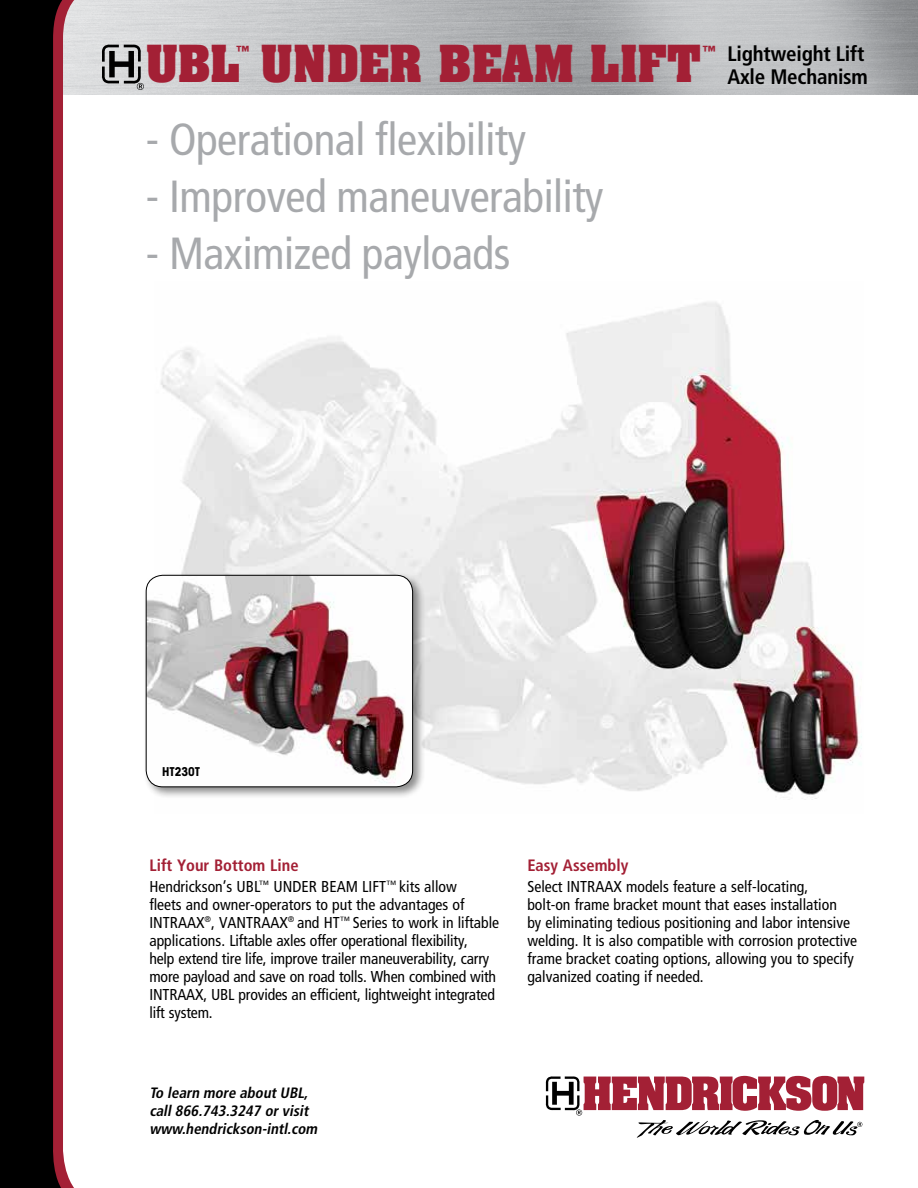
<style>
.page{position:relative;width:918px;height:1188px;background:#fff}
.page>*{position:absolute;margin:0;border:0;box-sizing:border-box;transform-origin:0 0}
.t1{font:condensed 45px "Frutiger LT Std";letter-spacing:-.01em;color:#a7a9ac}
.t2{font:700 43.5px "Aachen Std";color:#a32035}
.t3{font:700 condensed 21px/22.5px "Frutiger LT Std";letter-spacing:-.01em;color:#000}
.t4{font:700 condensed 16.5px "Frutiger LT Std";color:#a32035}
.t5{font:condensed 15.75px/18px "Frutiger LT Std";color:#000}
.t6{font:italic 700 condensed 15px/18px "Frutiger LT Std";color:#000}
.t7{font:700 14.25px "Aachen Std";color:#a32035}
.t8{font:700 condensed 12px "ITC Avant Garde Std";color:#000}
</style>
<div class="page">
<svg style="left:92px;top:0;width:8px;height:95px"></svg>
<svg style="left:0;top:0;width:92px;height:1188px;fill:#000"></svg>
<svg style="left:102px;top:45px;width:42px;height:45px;background:#8a8a8b"></svg>
<img style="left:160px;top:302px;width:702px;height:498px">
<div style="left:143px;top:572px;width:283px;height:228px;background:#000;opacity:.45"></div>
<img style="left:146px;top:575px;width:267px;height:212px">
<div style="left:146px;top:575px;width:267px;height:212px;border:1px solid #000;border-radius:17px"></div>
<svg style="left:546px;top:1076px;width:318px;height:62px"></svg>
<h2 class="t2" style="left:146px;top:33px;width:96px">UBL</h2>
<p class="t7" style="left:236px;top:41px;width:14px">™</p>
<h2 class="t2" style="left:261px;top:33px;width:441px">UNDER BEAM LIFT</h2>
<p class="t7" style="left:703px;top:41px;width:14px">™</p>
<h3 class="t3" style="left:728px;top:43px;width:142px">Lightweight Lift<br>Axle Mechanism</h3>
<h1 class="t1" style="left:146px;top:113px;width:382px">- Operational flexibility</h1>
<h1 class="t1" style="left:146px;top:170px;width:459px">- Improved maneuverability</h1>
<h1 class="t1" style="left:146px;top:227px;width:366px">- Maximized payloads</h1>
<p class="t8" style="left:162px;top:764px;width:40px">HT230T</p>
<p class="t4" style="left:149px;top:855px;width:151px">Lift Your Bottom Line</p>
<p class="t5" style="left:149px;top:878px;width:351px">Hendrickson’s UBL<sup>™</sup> UNDER BEAM LIFT<sup>™</sup> kits allow<br>fleets and owner-operators to put the advantages of INTRAAX<sup>®</sup>, VANTRAAX<sup>®</sup> and HT<sup>™</sup> Series to work in liftable applications. Liftable axles offer operational flexibility,<br>help extend tire life, improve trailer maneuverability, carry more payload and save on road tolls. When combined with INTRAAX, UBL provides an efficient, lightweight integrated lift system.</p>
<p class="t6" style="left:149px;top:1084px;width:173px">To learn more aboutUBL, call866.743.3247 orvisit www.hendrickson-intl.com</p>
<p class="t4" style="left:527px;top:855px;width:102px">Easy Assembly</p>
<p class="t5" style="left:527px;top:878px;width:331px">Select INTRAAX models feature a self-locating,<br>bolt-on frame bracket mount that eases installation<br>by eliminating tedious positioning and labor intensive welding. It is also compatible with corrosion protective frame bracket coating options, allowing you to specify galvanized coating if needed.</p>
</div>
